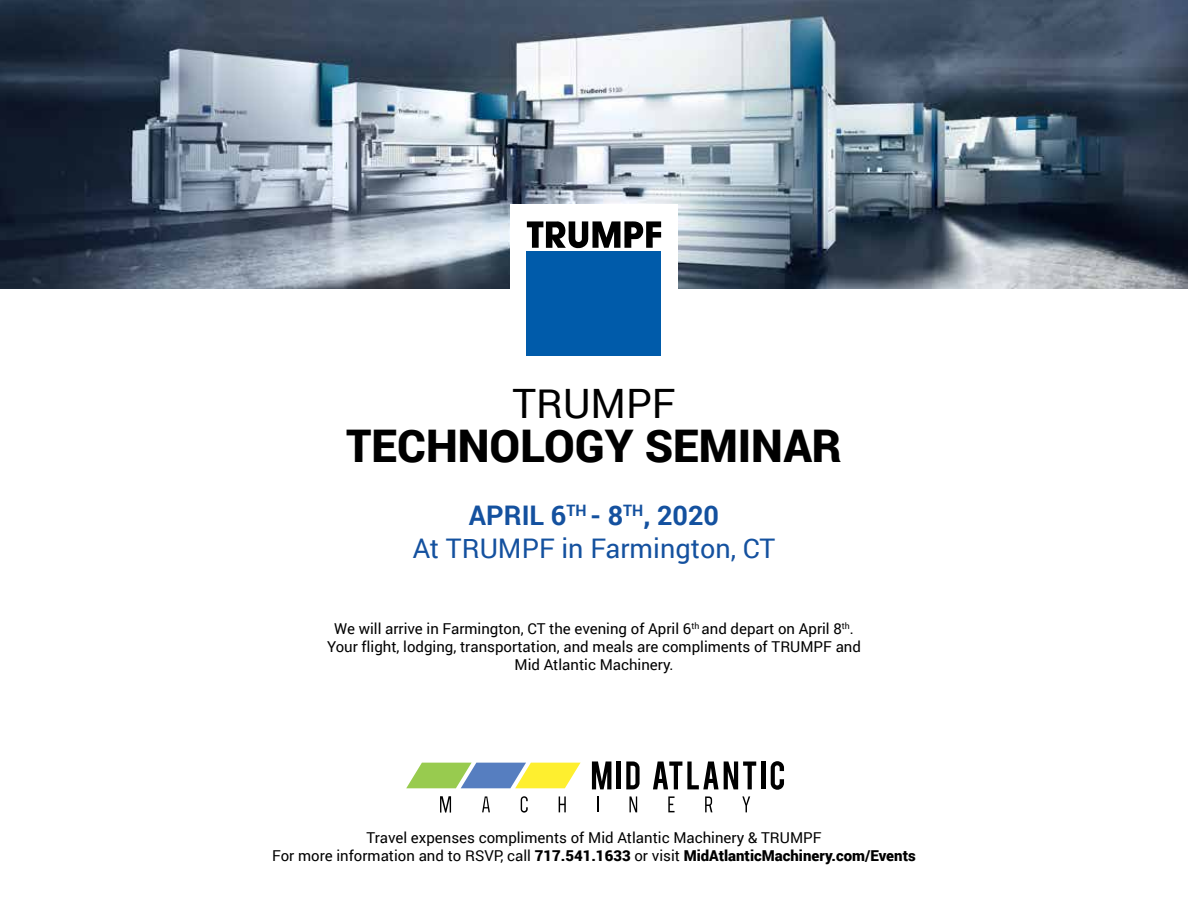
<style>
.page{position:relative;width:1188px;height:918px;background:#fff}
.page>*{position:absolute;margin:0;border:0;box-sizing:border-box;transform-origin:0 0}
.t1{font:900 45px "Roboto";color:#000}
.t2{font:40.5px "Roboto";color:#000}
.t3{font:27px/33px "Roboto";color:#14519f;text-align:center}
.t4{font:15px/18px "Roboto";color:#000;text-align:center}
.s1{font-weight:700}
.s2{font-weight:900}
</style>
<div class="page">
<img style="left:0;top:0;width:1188px;height:289px">
<svg style="left:521px;top:796px;width:7px;height:17px"></svg>
<svg style="left:559px;top:796px;width:7px;height:16px"></svg>
<svg style="left:597px;top:796px;width:1px;height:16px"></svg>
<svg style="left:668px;top:796px;width:7px;height:16px"></svg>
<svg style="left:705px;top:796px;width:7px;height:16px"></svg>
<svg style="left:742px;top:796px;width:8px;height:16px"></svg>
<svg style="left:630px;top:796px;width:7px;height:16px"></svg>
<svg style="left:440px;top:796px;width:11px;height:17px"></svg>
<svg style="left:482px;top:796px;width:8px;height:16px"></svg>
<svg style="left:406px;top:763px;width:175px;height:25px;background:#b1c780"></svg>
<svg style="left:592px;top:761px;width:19px;height:28px"></svg>
<hr style="left:617px;top:762px;width:4px;height:27px;background:#000">
<svg style="left:626px;top:761px;width:14px;height:28px"></svg>
<svg style="left:653px;top:761px;width:103px;height:28px"></svg>
<hr style="left:761px;top:762px;width:4px;height:27px;background:#000">
<svg style="left:771px;top:761px;width:13px;height:29px"></svg>
<div style="left:510px;top:204px;width:168px;height:85px;background:#fff"></div>
<div style="left:527px;top:251px;width:134px;height:104px;background:#005baa"></div>
<svg style="left:527px;top:221px;width:134px;height:27px"></svg>
<h2 class="t2" style="left:512px;top:375px;width:165px">TRUMPF</h2>
<h1 class="t1" style="left:346px;top:414px;width:497px">TECHNOLOGY SEMINAR</h1>
<h3 class="t3" style="left:413px;top:498px;width:364px"><span class="s1">APRIL 6</span><sup>TH</sup> <span class="s1">- 8</span><sup>TH</sup><span class="s1">, 2020<br></span>At TRUMPF in Farmington, CT</h3>
<p class="t4" style="left:327px;top:619px;width:536px">We will arrive in Farmington, CT the evening of April 6<sup>th</sup> and depart on April 8<sup>th</sup>.<br>Your flight, lodging, transportation, and meals are compliments of TRUMPF and<br>Mid Atlantic Machinery.</p>
<p class="t4" style="left:272px;top:828px;width:645px">Travel expenses compliments of Mid Atlantic Machinery &amp; TRUMPF<br>For more information and to RSVP, call <span class="s2">717.541.1633</span> or visit <span class="s2">MidAtlanticMachinery.com/Events</span></p>
</div>
